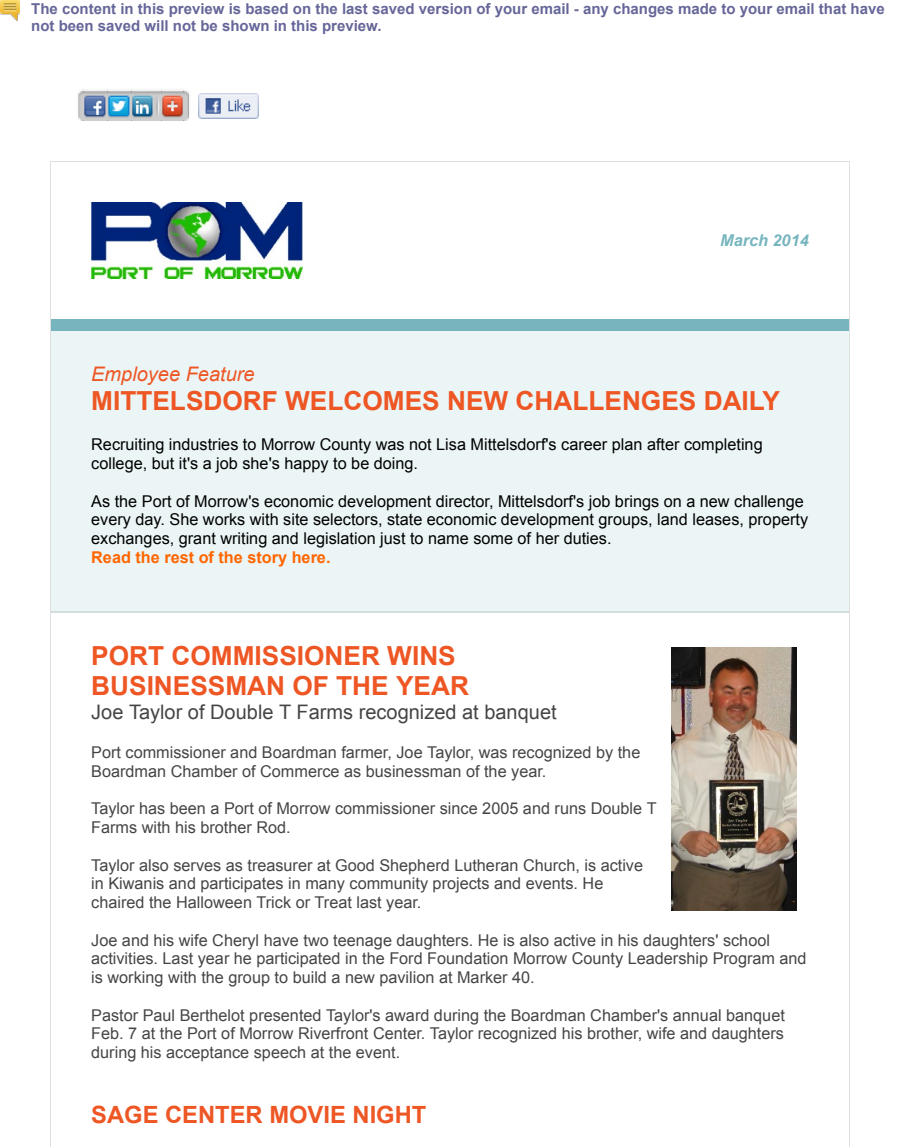
<style>
.page{position:relative;width:900px;height:1147px;background:#fff}
.page>*{position:absolute;margin:0;border:0;box-sizing:border-box;transform-origin:0 0}
.t1{font:700 26.25px/30px "Arial";color:#ee5624}
.t2{font:700 23.75px "Arial";color:#ee5624}
.t3{font:20px "Arial";color:#454545}
.t4{font:italic 20px "Arial";color:#ee5624}
.t5{font:16.25px/18.8px "Arial";color:#454545}
.t6{font:16.25px/18.8px "Arial";color:#000}
.t7{font:700 16.25px "Arial";color:#f60}
.t8{font:italic 700 16.25px "Arial";color:#76b5be}
.t9{font:700 15px/17.5px "Arial";color:#669}
</style>
<div class="page">
<img style="left:0;top:0;width:20px;height:20px">
<div style="left:51px;top:319px;width:798px;height:12px;background:#76b5be"></div>
<div style="left:51px;top:331px;width:798px;height:280px;background:#ebf5f6"></div>
<hr style="left:51px;top:611px;width:798px;height:1px;background:#d3ddde">
<img style="left:91px;top:202px;width:211px;height:77px">
<img style="left:671px;top:648px;width:125px;height:262px">
<img style="left:78px;top:89px;width:111px;height:32px">
<img style="left:199px;top:94px;width:60px;height:25px">
<p class="t9" style="left:31px;top:0;width:855px">The content in this preview is based on the last saved version of your email - any changes made to your email that have not been saved will not be shown in this preview.</p>
<p class="t8" style="left:720px;top:232px;width:90px">March 2014</p>
<p class="t4" style="left:91px;top:363px;width:165px">Employee Feature</p>
<h1 class="t1" style="left:91px;top:386px;width:690px">MITTELSDORF WELCOMES NEW CHALLENGES DAILY</h1>
<p class="t6" style="left:91px;top:435px;width:673px">Recruiting industries to Morrow County was not Lisa Mittelsdorf's career plan after completing college, but it's a job she's happy to be doing.</p>
<p class="t6" style="left:91px;top:491px;width:718px">As the Port of Morrow's economic development director, Mittelsdorf's job brings on a new challenge every day. She works with site selectors, state economic development groups, land leases, property exchanges, grant writing and legislation just to name some of her duties.</p>
<p class="t7" style="left:91px;top:548px;width:241px">Read the rest of the story here.</p>
<h1 class="t1" style="left:91px;top:641px;width:379px">PORT COMMISSIONER WINS<br>BUSINESSMAN OF THE YEAR</h1>
<p class="t3" style="left:91px;top:701px;width:467px">Joe Taylor of Double T Farms recognized at banquet</p>
<p class="t5" style="left:91px;top:742px;width:551px">Port commissioner and Boardman farmer, Joe Taylor, was recognized by the<br>Boardman Chamber of Commerce as businessman of the year.</p>
<p class="t5" style="left:91px;top:799px;width:567px">Taylor has been a Port of Morrow commissioner since 2005 and runs Double T<br>Farms with his brother Rod.</p>
<p class="t5" style="left:91px;top:855px;width:553px">Taylor also serves as treasurer at Good Shepherd Lutheran Church, is active in Kiwanis and participates in many community projects and events. He chaired the Halloween Trick or Treat last year.</p>
<p class="t5" style="left:91px;top:930px;width:717px">Joe and his wife Cheryl have two teenage daughters. He is also active in his daughters' school activities. Last year he participated in the Ford Foundation Morrow County Leadership Program and is working with the group to build a new pavilion at Marker 40.</p>
<p class="t5" style="left:91px;top:1005px;width:695px;text-align:justify">Pastor Paul Berthelot presented Taylor's award during the Boardman Chamber's annual banquet Feb. 7 at the Port of Morrow Riverfront Center. Taylor recognized his brother, wife and daughters during his acceptance speech at the event.</p>
<h2 class="t2" style="left:91px;top:1101px;width:337px">SAGE CENTER MOVIE NIGHT</h2>
</div>
